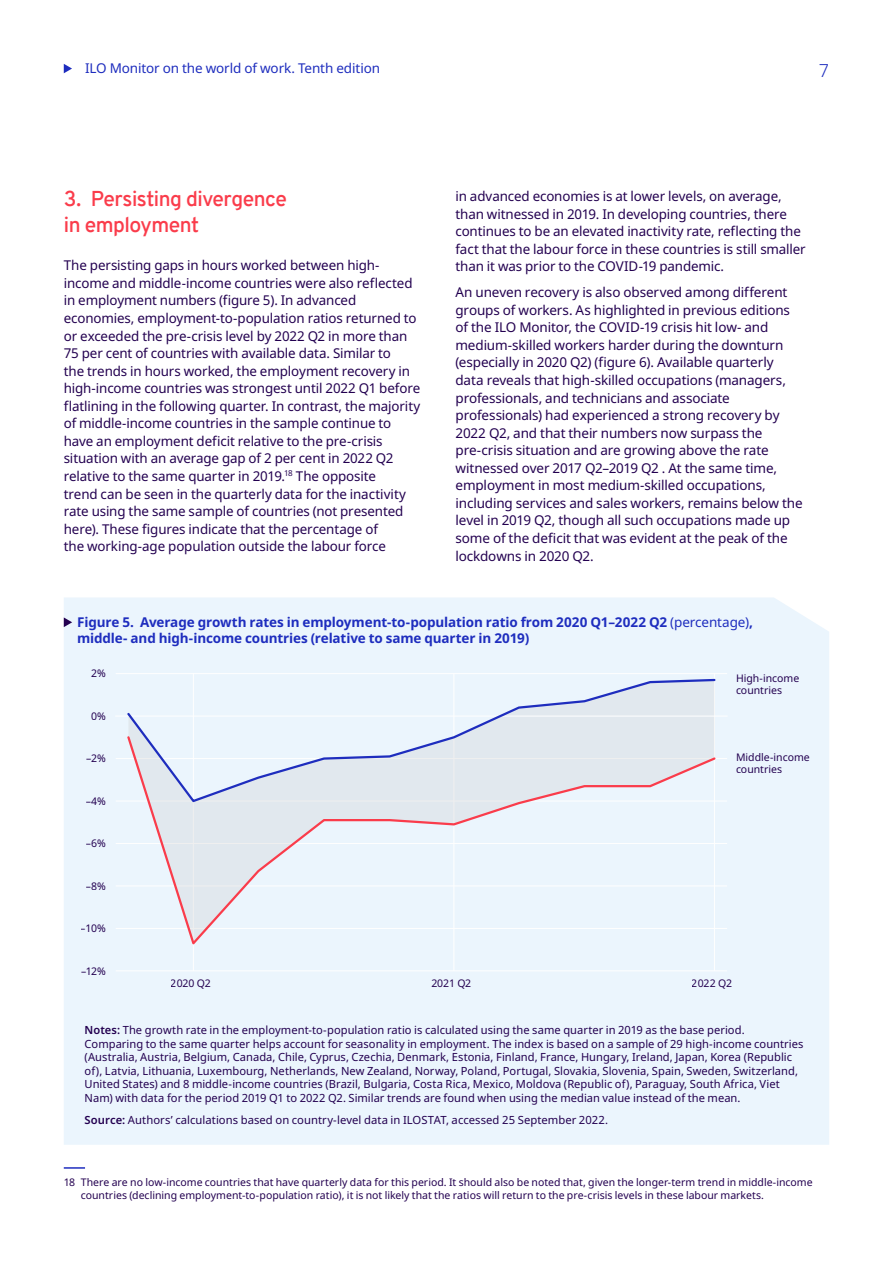
<style>
.page{position:relative;width:893px;height:1263px;background:#fff}
.page>*{position:absolute;margin:0;border:0;box-sizing:border-box;transform-origin:0 0}
.B_monitor{font:600 21px/25.5px "Overpass";letter-spacing:-.025em;color:#fa3c4b}
.t1{font:300 18px "Noto Sans";color:#1e2dbe}
.text_monitor{font:13.5px/17.5px "Noto Sans";letter-spacing:-.01em;color:#230050}
.figs_heading_ilo{font:700 13.5px/16.2px "Noto Sans";letter-spacing:-.01em;color:#1e2dbe}
.t2{font:13.5px "Noto Sans";letter-spacing:-.01em;color:#1e2dbe}
.figs_source_notes_re{font:11.25px/13.5px "Noto Sans";letter-spacing:.005em;color:#230050}
.note_monitor{font:10.5px/12px "Noto Sans";color:#230050}
.s1{font-weight:400}
.s2{font-weight:600}
</style>
<div class="page">
<svg style="left:64px;top:64px;width:8px;height:9px"></svg>
<hr style="left:64px;top:1167px;width:21px;height:2px;background:#1e2dbe">
<div style="left:64px;top:597px;width:765px;height:548px;background:#ebf5fd"></div>
<hr style="left:193px;top:674px;width:1px;height:297px;background:#fff">
<hr style="left:453px;top:674px;width:1px;height:297px;background:#fff">
<hr style="left:714px;top:674px;width:1px;height:297px;background:#fff">
<hr style="left:116px;top:970px;width:611px;height:1px;background:#fff">
<hr style="left:116px;top:928px;width:611px;height:1px;background:#fff">
<hr style="left:116px;top:885px;width:611px;height:1px;background:#fff">
<hr style="left:116px;top:843px;width:611px;height:1px;background:#fff">
<hr style="left:116px;top:801px;width:611px;height:1px;background:#fff">
<hr style="left:116px;top:758px;width:611px;height:1px;background:#fff">
<hr style="left:116px;top:673px;width:611px;height:1px;background:#fff">
<hr style="left:116px;top:716px;width:611px;height:1px;background:#fff">
<svg style="left:126px;top:804px;width:591px;height:144px;background:#e9f0f8"></svg>
<svg style="left:125px;top:678px;width:592px;height:126px;background:#e2e9f3"></svg>
<svg style="left:64px;top:617px;width:8px;height:10px"></svg>
<p class="t2" style="left:85px;top:59px;width:297px">ILO Monitor on the world of work. Tenth edition</p>
<h2 class="t1" style="left:819px;top:57px;width:12px">7</h2>
<p class="B_monitor" style="left:64px;top:186px;width:225px">3. Persisting divergence in employment</p>
<p class="text_monitor" style="left:64px;top:257px;width:358px">The persisting gaps in hours worked between high&shy;income and middle-income countries were also reflected in employment numbers (figure 5). In advanced economies, employment-to-population ratios returned to or exceeded the pre-crisis level by 2022 Q2 in more than 75 per cent of countries with available data. Similar to<br>the trends in hours worked, the employment recovery in high-income countries was strongest until 2022 Q1 before flatlining in the following quarter. In contrast, the majority of middle-income countries in the sample continue to have an employment deficit relative to the pre-crisis situation with an average gap of 2 per cent in 2022 Q2 relative to the same quarter in 2019.<sup>18</sup> The opposite<br>trend can be seen in the quarterly data for the inactivity rate using the same sample of countries (not presented here). These figures indicate that the percentage of<br>the working-age population outside the labour force</p>
<p class="text_monitor" style="left:455px;top:188px;width:352px">in advanced economies is at lower levels, on average, than witnessed in 2019. In developing countries, there continues to be an elevated inactivity rate, reflecting the fact that the labour force in these countries is still smaller than it was prior to the COVID-19 pandemic.</p>
<p class="text_monitor" style="left:455px;top:284px;width:349px">An uneven recovery is also observed among different groups of workers. As highlighted in previous editions of the ILO Monitor, the COVID-19 crisis hit low- and medium-skilled workers harder during the downturn (especially in 2020 Q2) (figure 6). Available quarterly data reveals that high-skilled occupations (managers, professionals, and technicians and associate professionals) had experienced a strong recovery by 2022 Q2, and that their numbers now surpass the pre-crisis situation and are growing above the rate witnessed over 2017 Q2–2019 Q2 . At the same time, employment in most medium-skilled occupations, including services and sales workers, remains below the level in 2019 Q2, though all such occupations made up some of the deficit that was evident at the peak of the lockdowns in 2020 Q2.</p>
<p class="figs_heading_ilo" style="left:77px;top:614px;width:677px">Figure 5. Average growth rates in employment-to-population ratio from 2020 Q1–2022 Q2 <span class="s1">(percentage)</span>, middle- and high-income countries (relative to same quarter in 2019)</p>
<p class="note_monitor" style="left:91px;top:668px;width:16px">2%</p>
<p class="note_monitor" style="left:91px;top:710px;width:16px">0%</p>
<p class="note_monitor" style="left:86px;top:753px;width:21px">–2%</p>
<p class="note_monitor" style="left:86px;top:795px;width:22px">–4%</p>
<p class="note_monitor" style="left:86px;top:838px;width:22px">–6%</p>
<p class="note_monitor" style="left:86px;top:880px;width:22px">–8%</p>
<p class="note_monitor" style="left:81px;top:922px;width:27px">–10%</p>
<p class="note_monitor" style="left:81px;top:965px;width:26px">–12%</p>
<p class="note_monitor" style="left:736px;top:673px;width:65px">High-income countries</p>
<p class="note_monitor" style="left:736px;top:751px;width:75px">Middle-income countries</p>
<p class="note_monitor" style="left:171px;top:977px;width:42px">2020 Q2</p>
<p class="note_monitor" style="left:431px;top:977px;width:41px">2021 Q2</p>
<p class="note_monitor" style="left:692px;top:977px;width:42px">2022 Q2</p>
<p class="figs_source_notes_re" style="left:85px;top:1023px;width:720px"><span class="s2">Notes:</span> The growth rate in the employment-to-population ratio is calculated using the same quarter in 2019 as the base period.<br>Comparing to the same quarter helps account for seasonality in employment. The index is based on a sample of 29 high-income countries (Australia, Austria, Belgium, Canada, Chile, Cyprus, Czechia, Denmark, Estonia, Finland, France, Hungary, Ireland, Japan, Korea (Republic of), Latvia, Lithuania, Luxembourg, Netherlands, New Zealand, Norway, Poland, Portugal, Slovakia, Slovenia, Spain, Sweden, Switzerland, United States) and 8 middle-income countries (Brazil, Bulgaria, Costa Rica, Mexico, Moldova (Republic of), Paraguay, South Africa, Viet Nam) with data for the period 2019 Q1 to 2022 Q2. Similar trends are found when using the median value instead of the mean.</p>
<p class="figs_source_notes_re" style="left:85px;top:1113px;width:525px"><span class="s2">Source:</span> Authors’ calculations based on country-level data in ILOSTAT, accessed 25 September 2022.</p>
<p class="note_monitor" style="left:81px;top:1175px;width:733px;line-height:13.5px;text-indent:-17px">18 There are no low-income countries that have quarterly data for this period. It should also be noted that, given the longer-term trend in middle-income countries (declining employment-to-population ratio), it is not likely that the ratios will return to the pre-crisis levels in these labour markets.</p>
</div>
